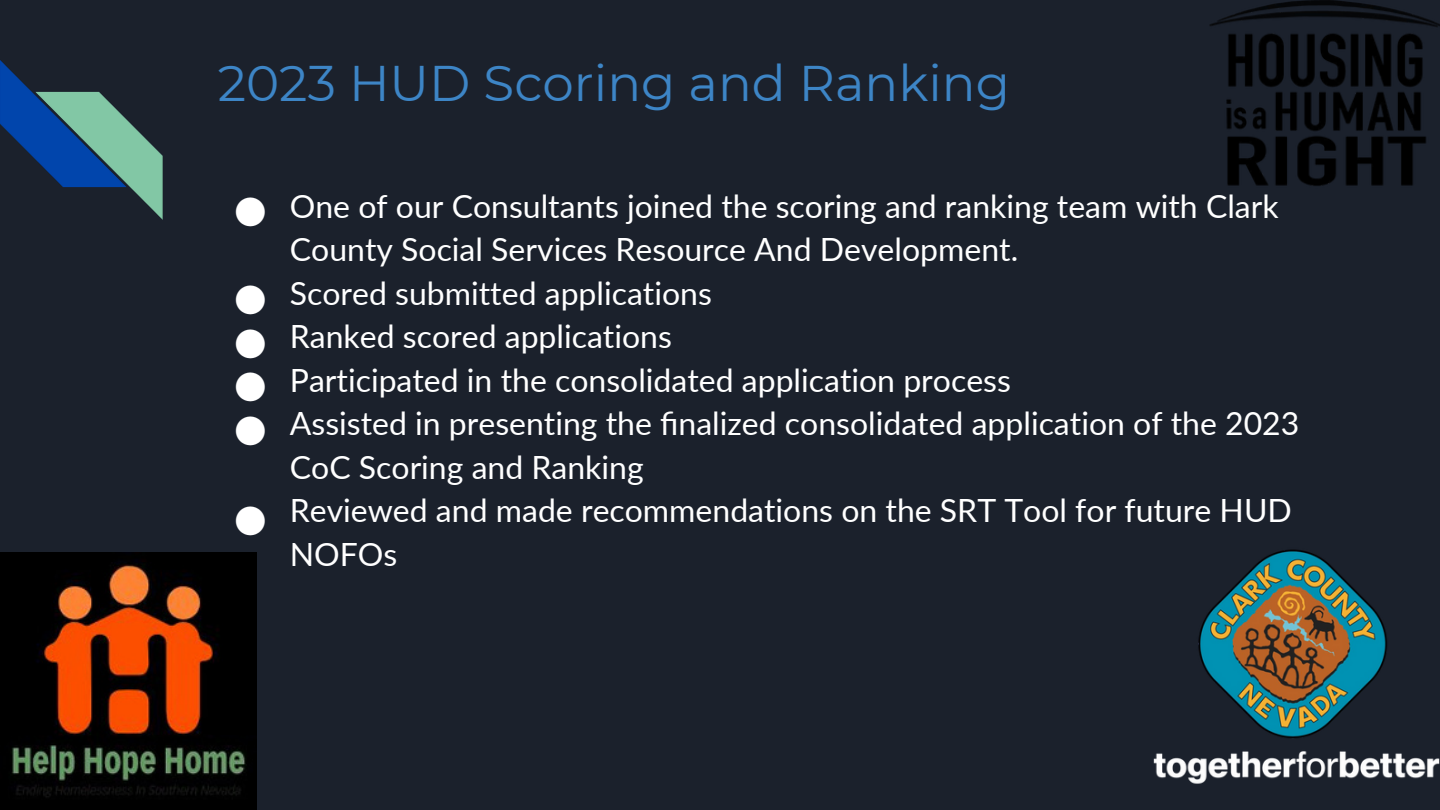
<style>
.page{position:relative;width:1440px;height:810px;background:#1b212c}
.page>*{position:absolute;margin:0;border:0;box-sizing:border-box;transform-origin:0 0}
.t1{font:50px "Montserrat";color:#3d85c6}
.t2{font:32px/43.6px "Lato";color:#fff}
.t3{font:32px/43.6px "Noto Sans CJ Ksc";color:#fff;text-align:justify}
</style>
<div class="page">
<img style="left:0;top:60px;width:163px;height:160px">
<img style="left:1210px;top:0;width:230px;height:186px">
<img style="left:1153px;top:549px;width:287px;height:235px">
<img style="left:0;top:553px;width:256px;height:256px">
<p class="t1" style="left:218px;top:53px;width:794px">2023 HUD Scoring and Ranking</p>
<p class="t3" style="left:235px;top:188px;width:33px">●</p>
<p class="t3" style="left:235px;top:277px;width:33px">● ● ● ●</p>
<h1 class="t3" style="left:235px;top:498px;width:33px">●</h1>
<p class="t2" style="left:290px;top:183px;width:1011px">One of our Consultants joined the scoring and ranking team with Clark County Social Services Resource And Development.<br>Scored submitted applications<br>Ranked scored applications<br>Participated in the consolidated application process<br>Assisted in presenting the finalized consolidated application of the 2023<br>CoC Scoring and Ranking<br>Reviewed and made recommendations on the SRT Tool for future HUD NOFOs</p>
</div>
